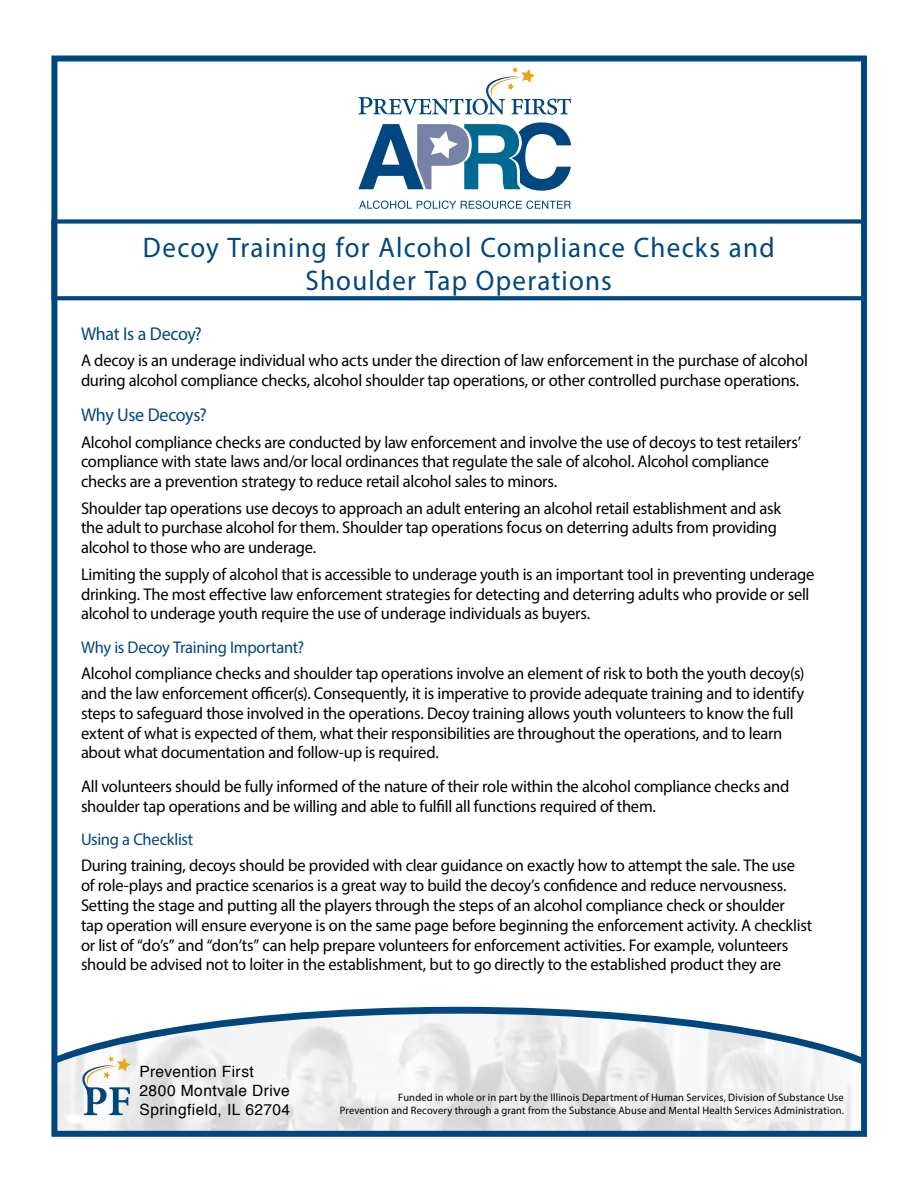
<style>
.page{position:relative;width:918px;height:1188px;background:#fff}
.page>*{position:absolute;margin:0;border:0;box-sizing:border-box;transform-origin:0 0}
.t1{font:28.35px/33px "Myriad Pro";letter-spacing:.045em;color:#00467f;text-align:center;scale:.95 1}
.t2{font:18.6px "Myriad Pro";letter-spacing:-.02em;color:#00467f}
.t3{font:16.95px/19.8px "Myriad Pro";letter-spacing:-.015em;color:#000}
.t4{font:16.95px "Myriad Pro";letter-spacing:-.02em;color:#00467f}
.t5{font:15.6px/19px "Helvetica";letter-spacing:.025em;color:#000}
.t6{font:10.8px/12.6px "Myriad Pro";letter-spacing:.015em;color:#000;text-align:right}
</style>
<div class="page">
<svg style="left:58px;top:1057px;width:802px;height:73px"></svg>
<svg style="left:58px;top:830px;width:810px;height:227px"></svg>
<div style="left:51px;top:56px;width:816px;height:1081px;border:6px solid #00467f"></div>
<div style="left:51px;top:219px;width:815px;height:81px;border:4px solid #00467f"></div>
<svg style="left:67px;top:1056px;width:64px;height:59px"></svg>
<svg style="left:358px;top:67px;width:213px;height:48px"></svg>
<svg style="left:358px;top:122px;width:213px;height:69px"></svg>
<svg style="left:359px;top:201px;width:212px;height:8px"></svg>
<h1 class="t1" style="left:143px;top:230px;width:666px">Decoy Training for Alcohol Compliance Checks and<br>Shoulder Tap Operations</h1>
<p class="t2" style="left:81px;top:322px;width:122px">What Is a Decoy?</p>
<p class="t3" style="left:81px;top:350px;width:729px">A decoy is an underage individual who acts under the direction of law enforcement in the purchase of alcohol during alcohol compliance checks, alcohol shoulder tap operations, or other controlled purchase operations.</p>
<p class="t2" style="left:81px;top:403px;width:127px">Why Use Decoys?</p>
<p class="t3" style="left:81px;top:432px;width:722px">Alcohol compliance checks are conducted by law enforcement and involve the use of decoys to test retailers’ compliance with state laws and/or local ordinances that regulate the sale of alcohol. Alcohol compliance checks are a prevention strategy to reduce retail alcohol sales to minors.</p>
<p class="t3" style="left:81px;top:498px;width:702px">Shoulder tap operations use decoys to approach an adult entering an alcohol retail establishment and ask the adult to purchase alcohol for them. Shoulder tap operations focus on deterring adults from providing alcohol to those who are underage.</p>
<p class="t3" style="left:81px;top:564px;width:735px">Limiting the supply of alcohol that is accessible to underage youth is an important tool in preventing underage drinking. The most effective law enforcement strategies for detecting and deterring adults who provide or sell alcohol to underage youth require the use of underage individuals as buyers.</p>
<p class="t4" style="left:81px;top:637px;width:225px">Why is Decoy Training Important?</p>
<p class="t3" style="left:81px;top:663px;width:725px">Alcohol compliance checks and shoulder tap operations involve an element of risk to both the youth decoy(s) and the law enforcement officer(s). Consequently, it is imperative to provide adequate training and to identify steps to safeguard those involved in the operations. Decoy training allows youth volunteers to know the full extent of what is expected of them, what their responsibilities are throughout the operations, and to learn about what documentation and follow-up is required.</p>
<p class="t3" style="left:81px;top:776px;width:710px">All volunteers should be fully informed of the nature of their role within the alcohol compliance checks and shoulder tap operations and be willing and able to fulfill all functions required of them.</p>
<p class="t4" style="left:81px;top:829px;width:114px">Using a Checklist</p>
<p class="t3" style="left:81px;top:856px;width:733px">During training, decoys should be provided with clear guidance on exactly how to attempt the sale. The use of role-plays and practice scenarios is a great way to build the decoy’s confidence and reduce nervousness.<br>Setting the stage and putting all the players through the steps of an alcohol compliance check or shoulder<br>tap operation will ensure everyone is on the same page before beginning the enforcement activity. A checklist or list of “do’s” and “don’ts” can help prepare volunteers for enforcement activities. For example, volunteers should be advised not to loiter in the establishment, but to go directly to the established product they are</p>
<p class="t5" style="left:140px;top:1063px;width:152px">Prevention First<br>2800 Montvale Drive<br>Springfield, IL 62704</p>
<p class="t6" style="left:340px;top:1091px;width:506px">Funded in whole or in part by the Illinois Department of Human Services, Division of Substance Use<br>Prevention and Recovery through a grant from the Substance Abuse and Mental Health Services Administration.</p>
</div>
